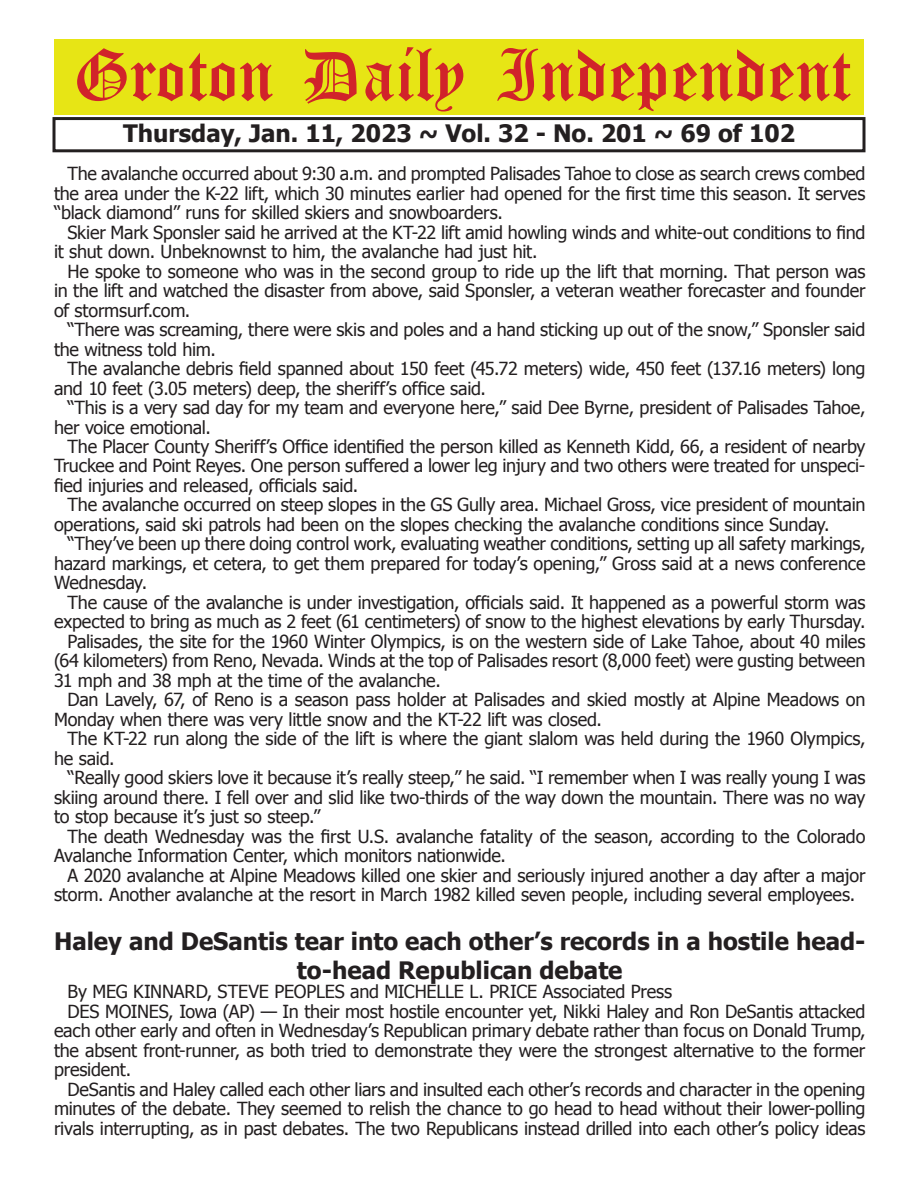
<style>
.page{position:relative;width:918px;height:1188px;background:#fff}
.page>*{position:absolute;margin:0;border:0;box-sizing:border-box;transform-origin:0 0}
.t1{font:54px "Old English Five";color:#d1232a}
.t2{font:700 24px/28.8px "Tahoma";color:#231f20;text-align:center}
.t3{font:18px/19.5px "Tahoma";letter-spacing:-.01em;color:#231f20}
</style>
<div class="page">
<div style="left:52px;top:117px;width:814px;height:35px;border:3px solid #231f20"></div>
<div style="left:54px;top:40px;width:810px;height:75px;background:#e7e515"></div>
<h1 class="t1" style="left:73px;top:50px;width:779px">Groton Daily Independent</h1>
<h2 class="t2" style="left:123px;top:117px;width:673px">Thursday, Jan. 11, 2023 ~ Vol. 32 - No. 201 ~ 69 of 102</h2>
<p class="t3" style="left:54px;top:163px;width:813px;text-align:justify;text-indent:14px">The avalanche occurred about 9:30 a.m. and prompted Palisades Tahoe to close as search crews combed the area under the K-22 lift, which 30 minutes earlier had opened for the first time this season. It serves “black diamond” runs for skilled skiers and snowboarders.</p>
<p class="t3" style="left:54px;top:221px;width:813px;text-indent:14px">Skier Mark Sponsler said he arrived at the KT-22 lift amid howling winds and white-out conditions to find it shut down. Unbeknownst to him, the avalanche had just hit.</p>
<p class="t3" style="left:54px;top:260px;width:813px;text-align:justify;text-indent:14px">He spoke to someone who was in the second group to ride up the lift that morning. That person was in the lift and watched the disaster from above, said Sponsler, a veteran weather forecaster and founder of stormsurf.com.</p>
<p class="t3" style="left:54px;top:319px;width:813px;text-indent:14px">“There was screaming, there were skis and poles and a hand sticking up out of the snow,” Sponsler said the witness told him.</p>
<p class="t3" style="left:54px;top:358px;width:813px;text-indent:14px">The avalanche debris field spanned about 150 feet (45.72 meters) wide, 450 feet (137.16 meters) long and 10 feet (3.05 meters) deep, the sheriff’s office said.</p>
<p class="t3" style="left:54px;top:397px;width:813px;text-indent:14px">“This is a very sad day for my team and everyone here,” said Dee Byrne, president of Palisades Tahoe, her voice emotional.</p>
<p class="t3" style="left:54px;top:436px;width:813px;text-align:justify;text-indent:14px">The Placer County Sheriff’s Office identified the person killed as Kenneth Kidd, 66, a resident of nearby Truckee and Point Reyes. One person suffered a lower leg injury and two others were treated for unspeci&shy;fied injuries and released, officials said.</p>
<p class="t3" style="left:54px;top:494px;width:813px;text-indent:14px">The avalanche occurred on steep slopes in the GS Gully area. Michael Gross, vice president of mountain operations, said ski patrols had been on the slopes checking the avalanche conditions since Sunday.</p>
<p class="t3" style="left:54px;top:533px;width:813px;text-align:justify;text-indent:14px">“They’ve been up there doing control work, evaluating weather conditions, setting up all safety markings, hazard markings, et cetera, to get them prepared for today’s opening,” Gross said at a news conference Wednesday.</p>
<p class="t3" style="left:68px;top:592px;width:799px">The cause of the avalanche is under investigation, officials said. It happened as a powerful storm was</p>
<p class="t3" style="left:54px;top:611px;width:813px">expected to bring as much as 2 feet (61 centimeters) of snow to the highest elevations by early Thursday.</p>
<p class="t3" style="left:68px;top:631px;width:799px">Palisades, the site for the 1960 Winter Olympics, is on the western side of Lake Tahoe, about 40 miles</p>
<p class="t3" style="left:54px;top:650px;width:813px">(64 kilometers) from Reno, Nevada. Winds at the top of Palisades resort (8,000 feet) were gusting between</p>
<p class="t3" style="left:54px;top:670px;width:388px">31 mph and 38 mph at the time of the avalanche.</p>
<p class="t3" style="left:68px;top:689px;width:799px">Dan Lavely, 67, of Reno is a season pass holder at Palisades and skied mostly at Alpine Meadows on</p>
<p class="t3" style="left:54px;top:709px;width:550px">Monday when there was very little snow and the KT-22 lift was closed.</p>
<p class="t3" style="left:68px;top:728px;width:799px">The KT-22 run along the side of the lift is where the giant slalom was held during the 1960 Olympics,</p>
<p class="t3" style="left:54px;top:748px;width:62px">he said.</p>
<p class="t3" style="left:68px;top:767px;width:799px">“Really good skiers love it because it’s really steep,” he said. “I remember when I was really young I was</p>
<p class="t3" style="left:54px;top:787px;width:813px">skiing around there. I fell over and slid like two-thirds of the way down the mountain. There was no way</p>
<p class="t3" style="left:54px;top:806px;width:268px">to stop because it’s just so steep.”</p>
<p class="t3" style="left:68px;top:826px;width:799px">The death Wednesday was the first U.S. avalanche fatality of the season, according to the Colorado</p>
<p class="t3" style="left:54px;top:845px;width:454px">Avalanche Information Center, which monitors nationwide.</p>
<p class="t3" style="left:68px;top:865px;width:800px">A 2020 avalanche at Alpine Meadows killed one skier and seriously injured another a day after a major</p>
<p class="t3" style="left:54px;top:884px;width:803px">storm. Another avalanche at the resort in March 1982 killed seven people, including several employees.</p>
<h2 class="t2" style="left:54px;top:925px;width:813px">Haley and DeSantis tear into each other’s records in a hostile head&shy;to-head Republican debate</h2>
<p class="t3" style="left:68px;top:981px;width:606px">By MEG KINNARD, STEVE PEOPLES and MICHELLE L. PRICE Associated Press</p>
<p class="t3" style="left:68px;top:1001px;width:800px">DES MOINES, Iowa (AP) — In their most hostile encounter yet, Nikki Haley and Ron DeSantis attacked</p>
<p class="t3" style="left:54px;top:1020px;width:813px">each other early and often in Wednesday’s Republican primary debate rather than focus on Donald Trump,</p>
<p class="t3" style="left:54px;top:1040px;width:813px">the absent front-runner, as both tried to demonstrate they were the strongest alternative to the former</p>
<p class="t3" style="left:54px;top:1059px;width:79px">president.</p>
<p class="t3" style="left:68px;top:1079px;width:800px">DeSantis and Haley called each other liars and insulted each other’s records and character in the opening</p>
<p class="t3" style="left:54px;top:1098px;width:813px">minutes of the debate. They seemed to relish the chance to go head to head without their lower-polling</p>
<p class="t3" style="left:54px;top:1118px;width:813px">rivals interrupting, as in past debates. The two Republicans instead drilled into each other’s policy ideas</p>
</div>
